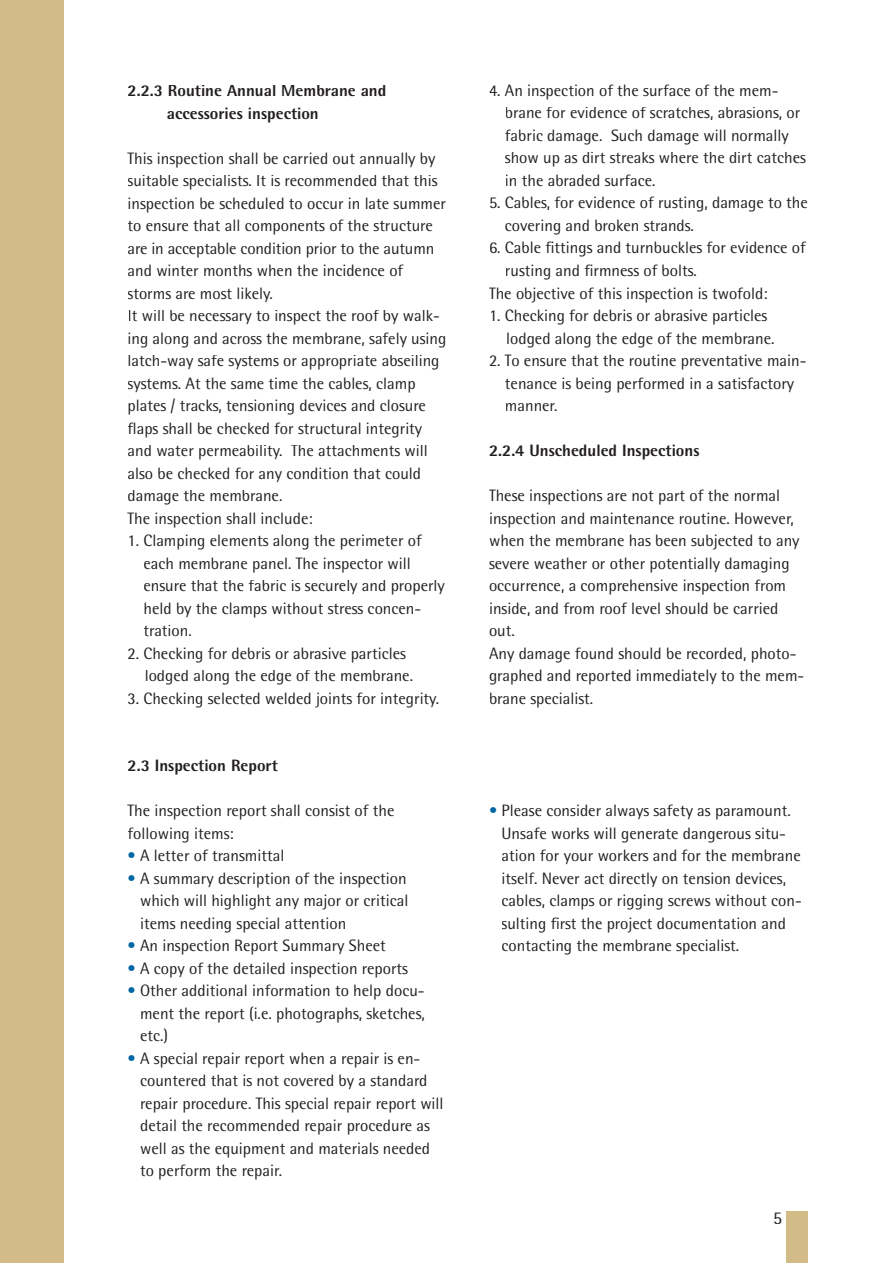
<style>
.page{position:relative;width:893px;height:1263px;background:#fff}
.page>*{position:absolute;margin:0;border:0;box-sizing:border-box;transform-origin:0 0}
.t1{font:18px "Agfa Rotis Semisans";color:#231f20}
.t2{font:16.5px/22.5px "Agfa Rotis Semisans";color:#231f20}
.t3{font:800 16.5px/22.5px "Agfa Rotis Semisans";color:#231f20}
.s1{color:#0067a5}
</style>
<div class="page">
<div style="left:0;top:0;width:64px;height:1263px;background:#d3bb88"></div>
<div style="left:787px;top:1212px;width:21px;height:51px;background:#d3bb88"></div>
<p class="t3" style="left:167px;top:79px;width:221px;text-indent:-39px">2.2.3 Routine Annual Membrane and accessories inspection</p>
<p class="t2" style="left:128px;top:147px;width:320px">This inspection shall be carried out annually by suitable specialists. It is recommended that this inspection be scheduled to occur in late summer to ensure that all components of the structure are in acceptable condition prior to the autumn and winter months when the incidence of storms are most likely.<br>It will be necessary to inspect the roof by walk&shy;ing along and across the membrane, safely using latch-way safe systems or appropriate abseiling systems. At the same time the cables, clamp plates / tracks, tensioning devices and closure flaps shall be checked for structural integrity and water permeability. The attachments will also be checked for any condition that could damage the membrane.<br>The inspection shall include:</p>
<p class="t2" style="left:143px;top:529px;width:303px;text-indent:-16px">1. Clamping elements along the perimeter of each membrane panel. The inspector will ensure that the fabric is securely and properly held by the clamps without stress concen&shy;tration.</p>
<p class="t2" style="left:145px;top:642px;width:270px;text-indent:-17px">2. Checking for debris or abrasive particles lodged along the edge of the membrane.</p>
<p class="t2" style="left:128px;top:687px;width:313px">3. Checking selected welded joints for integrity.</p>
<p class="t3" style="left:128px;top:754px;width:152px">2.3 Inspection Report</p>
<p class="t2" style="left:128px;top:799px;width:268px">The inspection report shall consist of the following items:</p>
<p class="t2" style="left:128px;top:844px;width:158px"><span class="s1">•</span> A letter of transmittal</p>
<p class="t2" style="left:140px;top:867px;width:270px;text-align:justify;text-indent:-13px"><span class="s1">•</span> A summary description of the inspection which will highlight any major or critical items needing special attention</p>
<p class="t2" style="left:128px;top:934px;width:260px"><span class="s1">•</span> An inspection Report Summary Sheet</p>
<p class="t2" style="left:128px;top:957px;width:282px"><span class="s1">•</span> A copy of the detailed inspection reports</p>
<p class="t2" style="left:140px;top:979px;width:286px;text-align:justify;text-indent:-13px"><span class="s1">•</span> Other additional information to help docu&shy;ment the report (i.e. photographs, sketches, etc.)</p>
<p class="t2" style="left:140px;top:1047px;width:305px;text-indent:-13px"><span class="s1">•</span> A special repair report when a repair is en&shy;countered that is not covered by a standard repair procedure. This special repair report will detail the recommended repair procedure as well as the equipment and materials needed to perform the repair.</p>
<p class="t2" style="left:505px;top:79px;width:302px;text-indent:-16px">4. An inspection of the surface of the mem&shy;brane for evidence of scratches, abrasions, or fabric damage. Such damage will normally show up as dirt streaks where the dirt catches in the abraded surface.</p>
<p class="t2" style="left:505px;top:191px;width:304px;text-indent:-16px">5. Cables, for evidence of rusting, damage to the covering and broken strands.</p>
<p class="t2" style="left:489px;top:236px;width:318px">6. Cable fittings and turnbuckles for evidence of</p>
<p class="t2" style="left:505px;top:259px;width:194px">rusting and firmness of bolts.</p>
<p class="t2" style="left:489px;top:281px;width:280px">The objective of this inspection is twofold:</p>
<p class="t2" style="left:506px;top:304px;width:270px;text-indent:-17px">1. Checking for debris or abrasive particles lodged along the edge of the membrane.</p>
<p class="t2" style="left:505px;top:349px;width:303px;text-indent:-16px">2. To ensure that the routine preventative main&shy;tenance is being performed in a satisfactory manner.</p>
<p class="t3" style="left:489px;top:439px;width:212px">2.2.4 Unscheduled Inspections</p>
<p class="t2" style="left:489px;top:484px;width:317px">These inspections are not part of the normal inspection and maintenance routine. However, when the membrane has been subjected to any severe weather or other potentially damaging occurrence, a comprehensive inspection from inside, and from roof level should be carried out.<br>Any damage found should be recorded, photo&shy;graphed and reported immediately to the mem&shy;brane specialist.</p>
<p class="t2" style="left:502px;top:799px;width:302px;text-indent:-13px"><span class="s1">•</span> Please consider always safety as paramount.<br>Unsafe works will generate dangerous situ&shy;ation for your workers and for the membrane itself. Never act directly on tension devices, cables, clamps or rigging screws without con&shy;sulting first the project documentation and contacting the membrane specialist.</p>
<p class="t1" style="left:773px;top:1207px;width:11px">5</p>
</div>
